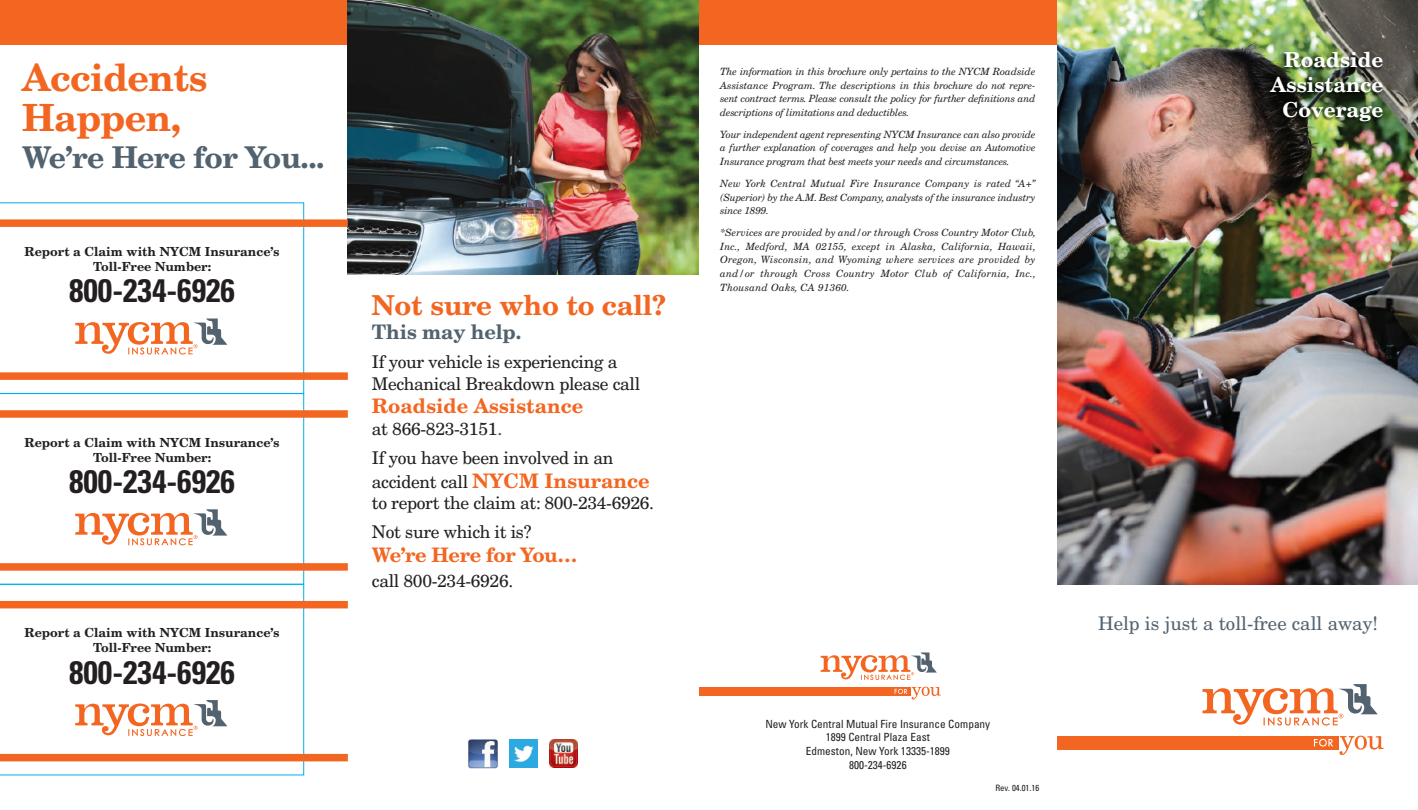
<style>
.page{position:relative;width:1418px;height:810px;background:#fff}
.page>*{position:absolute;margin:0;border:0;box-sizing:border-box;transform-origin:0 0}
.t1{font:700 37.5px/40px "New Century Schlbk LT Std";letter-spacing:-.02em;color:#f36621}
.t2{font:700 condensed 32.5px "Univers LT Std";color:#231f20}
.t3{font:700 30px "New Century Schlbk LT Std";letter-spacing:-.02em;color:#52626f}
.t4{font:700 27.5px "New Century Schlbk LT Std";letter-spacing:-.01em;color:#f36621}
.t5{font:700 20.62px "New Century Schlbk LT Std";color:#fff}
.t6{font:700 20px "New Century Schlbk LT Std";color:#f36621}
.t7{font:700 20px "New Century Schlbk LT Std";letter-spacing:-.02em;color:#f36621}
.t8{font:700 20px "New Century Schlbk LT Std";letter-spacing:-.01em;color:#52626f}
.t9{font:18.75px "New Century Schlbk LT Std";color:#52626f}
.t10{font:17.5px/21.2px "New Century Schlbk LT Std";letter-spacing:-.02em;color:#231f20}
.t11{font:700 12.5px "New Century Schlbk LT Std";color:#231f20}
.t12{font:condensed 11.25px "Univers LT Std";color:#231f20}
.t13{font:italic 10px/13.8px "New Century Schlbk LT Std";letter-spacing:-.02em;color:#231f20;text-align:justify}
.t14{font:condensed 8.75px "Univers LT Std";color:#231f20}
.s1{font-size:20px;color:#52626f}
.s2{font-weight:400;font-size:17.5px;color:#231f20}
</style>
<div class="page">
<div style="left:0;top:0;width:1254px;height:45px;background:#f36621"></div>
<svg style="left:1202px;top:684px;width:175px;height:42px"></svg>
<svg style="left:1339px;top:736px;width:44px;height:19px"></svg>
<div style="left:1057px;top:736px;width:280px;height:13px;background:#f36621"></div>
<svg style="left:1313px;top:739px;width:19px;height:8px"></svg>
<img style="left:1057px;top:0;width:360px;height:585px">
<div style="left:1266px;top:52px;width:116px;height:72px;background:#010101;opacity:.55"></div>
<img style="left:468px;top:739px;width:30px;height:30px">
<img style="left:509px;top:739px;width:28px;height:29px">
<img style="left:549px;top:740px;width:28px;height:27px">
<svg style="left:820px;top:653px;width:116px;height:27px"></svg>
<div style="left:699px;top:687px;width:211px;height:9px;background:#f36621"></div>
<svg style="left:894px;top:687px;width:46px;height:13px"></svg>
<img style="left:348px;top:0;width:350px;height:275px">
<svg style="left:0;top:394px;width:304px;height:190px"></svg>
<svg style="left:75px;top:509px;width:152px;height:36px"></svg>
<div style="left:0;top:410px;width:348px;height:8px;background:#f36621"></div>
<div style="left:0;top:563px;width:348px;height:8px;background:#f36621"></div>
<svg style="left:0;top:202px;width:304px;height:192px"></svg>
<svg style="left:75px;top:319px;width:152px;height:36px"></svg>
<div style="left:0;top:219px;width:348px;height:8px;background:#f36621"></div>
<div style="left:0;top:372px;width:348px;height:8px;background:#f36621"></div>
<svg style="left:0;top:584px;width:304px;height:192px"></svg>
<svg style="left:75px;top:700px;width:152px;height:36px"></svg>
<div style="left:0;top:601px;width:348px;height:7px;background:#f36621"></div>
<div style="left:0;top:754px;width:348px;height:7px;background:#f36621"></div>
<p class="t1" style="left:22px;top:57px;width:186px">Accidents<br>Happen,</p>
<p class="t3" style="left:22px;top:139px;width:303px">We’re Here for You...</p>
<p class="t11" style="left:25px;top:243px;width:256px">Report a Claim with NYCM Insurance’s</p>
<p class="t11" style="left:93px;top:258px;width:120px">Toll-Free Number:</p>
<p class="t2" style="left:69px;top:270px;width:167px">800-234-6926</p>
<p class="t11" style="left:25px;top:434px;width:256px">Report a Claim with NYCM Insurance’s</p>
<p class="t11" style="left:93px;top:449px;width:120px">Toll-Free Number:</p>
<p class="t2" style="left:69px;top:461px;width:167px">800-234-6926</p>
<p class="t11" style="left:25px;top:625px;width:256px">Report a Claim with NYCM Insurance’s</p>
<p class="t11" style="left:93px;top:640px;width:120px">Toll-Free Number:</p>
<p class="t2" style="left:69px;top:652px;width:167px">800-234-6926</p>
<p class="t4" style="left:372px;top:288px;width:295px">Not sure who to call?</p>
<p class="t8" style="left:372px;top:319px;width:151px">This may help.</p>
<p class="t10" style="left:372px;top:352px;width:270px">If your vehicle is experiencing a<br>Mechanical Breakdown please call</p>
<p class="t6" style="left:372px;top:394px;width:213px">Roadside Assistance</p>
<p class="t10" style="left:372px;top:418px;width:132px">at 866-823-3151<span class="s1">.</span></p>
<p class="t10" style="left:372px;top:447px;width:243px">If you have been involved in an</p>
<p class="t6" style="left:372px;top:468px;width:279px"><span class="s2">accident call</span> NYCM Insurance</p>
<p class="t10" style="left:372px;top:492px;width:283px">to report the claim at: 800-234-6926.</p>
<p class="t10" style="left:372px;top:521px;width:161px">Not sure which it is?</p>
<p class="t7" style="left:372px;top:542px;width:207px">We’re Here for You…</p>
<p class="t10" style="left:372px;top:570px;width:143px">call 800-234-6926.</p>
<p class="t13" style="left:720px;top:64px;width:317px">The information in this brochure only pertains to the NYCM Roadside Assistance Program. The descriptions in this brochure do not repre&shy;sent contract terms. Please consult the policy for further definitions and descriptions of limitations and deductibles.</p>
<p class="t13" style="left:720px;top:127px;width:317px">Your independent agent representing NYCM Insurance can also provide a further explanation of coverages and help you devise an Automotive Insurance program that best meets your needs and circumstances.</p>
<p class="t13" style="left:720px;top:176px;width:317px">New York Central Mutual Fire Insurance Company is rated “A+” (Superior) by the A.M. Best Company, analysts of the insurance industry since 1899.</p>
<p class="t13" style="left:720px;top:225px;width:317px">*Services are provided by and/or through Cross Country Motor Club, Inc., Medford, MA 02155, except in Alaska, California, Hawaii, Oregon, Wisconsin, and Wyoming where services are provided by and/or through Cross Country Motor Club of California, Inc., Thousand Oaks, CA 91360.</p>
<p class="t12" style="left:765px;top:717px;width:226px">New York Central Mutual Fire Insurance Company</p>
<p class="t12" style="left:825px;top:730px;width:105px">1899 Central Plaza East</p>
<p class="t12" style="left:805px;top:744px;width:145px">Edmeston, New York 13335-1899</p>
<p class="t12" style="left:848px;top:758px;width:59px">800-234-6926</p>
<p class="t14" style="left:995px;top:782px;width:45px">Rev. 04.01.16</p>
<p class="t5" style="left:1283px;top:47px;width:101px">Roadside</p>
<p class="t5" style="left:1269px;top:72px;width:115px">Assistance</p>
<p class="t5" style="left:1282px;top:97px;width:102px">Coverage</p>
<p class="t9" style="left:1097px;top:612px;width:281px">Help is just a toll-free call away!</p>
</div>
